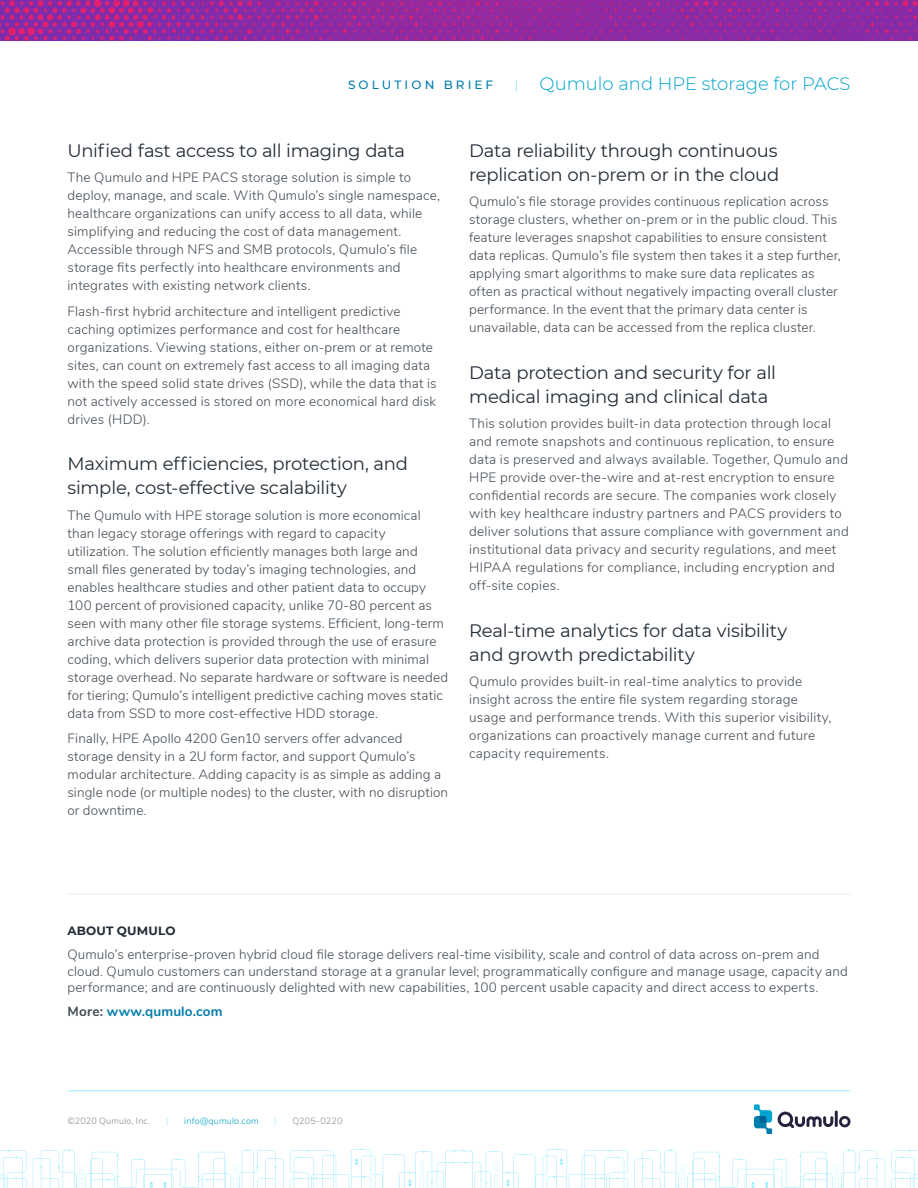
<style>
.page{position:relative;width:918px;height:1188px;background:#fff}
.page>*{position:absolute;margin:0;border:0;box-sizing:border-box;transform-origin:0 0}
.t1{font:18px/24px "Montserrat";letter-spacing:-.015em;color:#222c36}
.t2{font:300 18px "Montserrat";color:#00a3ca}
.t3{font:300 13.5px/18px "Nunito";letter-spacing:.01em;color:#424b53}
.t4{font:700 13.5px "Nunito";letter-spacing:.01em;color:#007cac}
.t5{font:500 12px "Montserrat";letter-spacing:.26em;color:#007cac}
.t6{font:700 12px "Montserrat";letter-spacing:.015em;color:#222c36}
.t7{font:500 12px "Montserrat";color:#97ebff}
.t8{font:300 9px "Nunito";letter-spacing:.02em;color:#858b90}
.t9{font:300 9px "Nunito";letter-spacing:.02em;color:#00a3ca}
.t10{font:300 9px "Nunito";color:#97ebff}
.s1{color:#424b53}
</style>
<div class="page">
<hr style="left:68px;top:894px;width:782px;height:1px;background:#e9eaeb">
<svg style="left:0;top:1148px;width:918px;height:40px"></svg>
<img style="left:0;top:0;width:918px;height:40px">
<svg style="left:778px;top:1112px;width:55px;height:16px"></svg>
<hr style="left:835px;top:1111px;width:3px;height:16px;background:#26213d">
<svg style="left:839px;top:1116px;width:11px;height:11px"></svg>
<svg style="left:754px;top:1104px;width:18px;height:30px"></svg>
<hr style="left:68px;top:1091px;width:782px;height:1px;background:#97ebff">
<p class="t5" style="left:348px;top:76px;width:147px">SOLUTION BRIEF</p>
<p class="t7" style="left:515px;top:76px;width:5px">|</p>
<h1 class="t2" style="left:540px;top:72px;width:312px">Qumulo and HPE storage for PACS</h1>
<h1 class="t1" style="left:68px;top:138px;width:339px">Unified fast access to all imaging data</h1>
<p class="t3" style="left:68px;top:168px;width:374px">The Qumulo and HPE PACS storage solution is simple to deploy, manage, and scale. With Qumulo’s single namespace, healthcare organizations can unify access to all data, while simplifying and reducing the cost of data management.<br>Accessible through NFS and SMB protocols, Qumulo’s file storage fits perfectly into healthcare environments and integrates with existing network clients.</p>
<p class="t3" style="left:68px;top:301px;width:371px">Flash-first hybrid architecture and intelligent predictive caching optimizes performance and cost for healthcare organizations. Viewing stations, either on-prem or at remote sites, can count on extremely fast access to all imaging data with the speed solid state drives (SSD), while the data that is not actively accessed is stored on more economical hard disk drives (HDD).</p>
<h1 class="t1" style="left:68px;top:451px;width:342px">Maximum efficiencies, protection, and simple, cost-effective scalability</h1>
<p class="t3" style="left:68px;top:505px;width:382px">The Qumulo with HPE storage solution is more economical than legacy storage offerings with regard to capacity utilization. The solution efficiently manages both large and small files generated by today’s imaging technologies, and enables healthcare studies and other patient data to occupy 100 percent of provisioned capacity, unlike 70-80 percent as seen with many other file storage systems. Efficient, long-term archive data protection is provided through the use of erasure coding, which delivers superior data protection with minimal storage overhead. No separate hardware or software is needed for tiering; Qumulo’s intelligent predictive caching moves static data from SSD to more cost-effective HDD storage.</p>
<p class="t3" style="left:68px;top:729px;width:382px">Finally, HPE Apollo 4200 Gen10 servers offer advanced storage density in a 2U form factor, and support Qumulo’s modular architecture. Adding capacity is as simple as adding a single node (or multiple nodes) to the cluster, with no disruption or downtime.</p>
<h1 class="t1" style="left:469px;top:138px;width:312px">Data reliability through continuous replication on-prem or in the cloud</h1>
<p class="t3" style="left:469px;top:192px;width:373px">Qumulo’s file storage provides continuous replication across storage clusters, whether on-prem or in the public cloud. This feature leverages snapshot capabilities to ensure consistent data replicas. Qumulo’s file system then takes it a step further, applying smart algorithms to make sure data replicates as often as practical without negatively impacting overall cluster performance. In the event that the primary data center is unavailable, data can be accessed from the replica cluster.</p>
<h1 class="t1" style="left:469px;top:360px;width:308px">Data protection and security for all medical imaging and clinical data</h1>
<p class="t3" style="left:469px;top:414px;width:381px">This solution provides built-in data protection through local and remote snapshots and continuous replication, to ensure data is preserved and always available. Together, Qumulo and HPE provide over-the-wire and at-rest encryption to ensure confidential records are secure. The companies work closely with key healthcare industry partners and PACS providers to deliver solutions that assure compliance with government and institutional data privacy and security regulations, and meet HIPAA regulations for compliance, including encryption and off-site copies.</p>
<h1 class="t1" style="left:469px;top:618px;width:319px">Real-time analytics for data visibility and growth predictability</h1>
<p class="t3" style="left:469px;top:672px;width:364px">Qumulo provides built-in real-time analytics to provide insight across the entire file system regarding storage usage and performance trends. With this superior visibility, organizations can proactively manage current and future capacity requirements.</p>
<p class="t6" style="left:68px;top:922px;width:110px">ABOUT QUMULO</p>
<p class="t3" style="left:68px;top:945px;width:782px;line-height:16.5px">Qumulo’s enterprise-proven hybrid cloud file storage delivers real-time visibility, scale and control of data across on-prem and cloud. Qumulo customers can understand storage at a granular level; programmatically configure and manage usage, capacity and performance; and are continuously delighted with new capabilities, 100 percent usable capacity and direct access to experts.</p>
<p class="t4" style="left:68px;top:1001px;width:157px"><span class="s1">More:</span> www.qumulo.com</p>
<p class="t8" style="left:68px;top:1114px;width:84px">©2020 Qumulo, Inc.</p>
<p class="t10" style="left:166px;top:1114px;width:4px">|</p>
<p class="t9" style="left:184px;top:1114px;width:76px">info@qumulo.com</p>
<p class="t10" style="left:274px;top:1114px;width:4px">|</p>
<p class="t8" style="left:292px;top:1114px;width:52px">Q205-0220</p>
</div>
